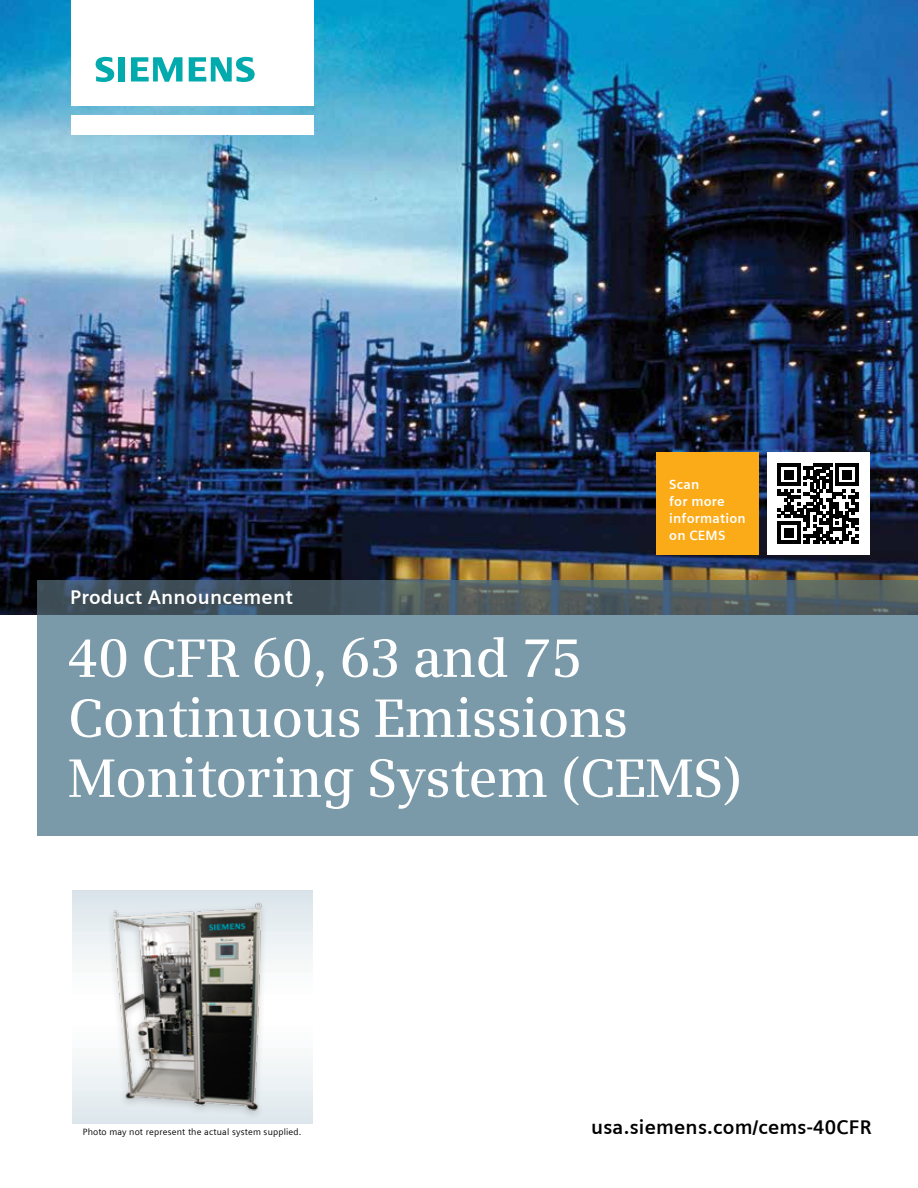
<style>
.page{position:relative;width:918px;height:1188px;background:#fff}
.page>*{position:absolute;margin:0;border:0;box-sizing:border-box;transform-origin:0 0}
.t1{font:600 54px/60px "Siemens Serif";letter-spacing:-.015em;color:#fff}
.t2{font:700 19.8px "Siemens Sans";letter-spacing:.01em;color:#000}
.t3{font:700 19.8px "Siemens Sans";letter-spacing:.01em;color:#fff}
.t4{font:700 13.5px/17px "Siemens Sans";letter-spacing:.015em;color:#fff}
.t5{font:9.15px "Siemens Sans";letter-spacing:.02em;color:#000}
</style>
<div class="page">
<div style="left:106px;top:898px;width:162px;height:223px;background:#000;opacity:.2"></div>
<img style="left:111px;top:901px;width:154px;height:214px">
<div style="left:37px;top:615px;width:881px;height:220px;background:#7b9aa9"></div>
<img style="left:0;top:0;width:918px;height:615px">
<svg style="left:37px;top:580px;width:881px;height:35px;background:#4b5a5f"></svg>
<div style="left:72px;top:115px;width:242px;height:20px;background:#fff"></div>
<div style="left:72px;top:0;width:242px;height:106px;background:#fff"></div>
<svg style="left:96px;top:57px;width:18px;height:25px"></svg>
<div style="left:118px;top:57px;width:7px;height:24px;background:#00aaad"></div>
<svg style="left:131px;top:57px;width:52px;height:25px"></svg>
<svg style="left:189px;top:57px;width:66px;height:25px"></svg>
<div style="left:767px;top:453px;width:102px;height:102px;background:#fff"></div>
<svg style="left:778px;top:463px;width:80px;height:81px"></svg>
<div style="left:656px;top:453px;width:103px;height:102px;background:#fbab18"></div>
<p class="t3" style="left:70px;top:586px;width:224px">Product Announcement</p>
<p class="t4" style="left:669px;top:476px;width:78px">Scan<br>for more information on CEMS</p>
<p class="t1" style="left:68px;top:628px;width:677px">40 CFR 60, 63 and 75<br>Continuous Emissions<br>Monitoring System (CEMS)</p>
<p class="t5" style="left:83px;top:1126px;width:220px">Photo may not represent the actual system supplied.</p>
<p class="t2" style="left:591px;top:1116px;width:282px">usa.siemens.com/cems-40CFR</p>
</div>
